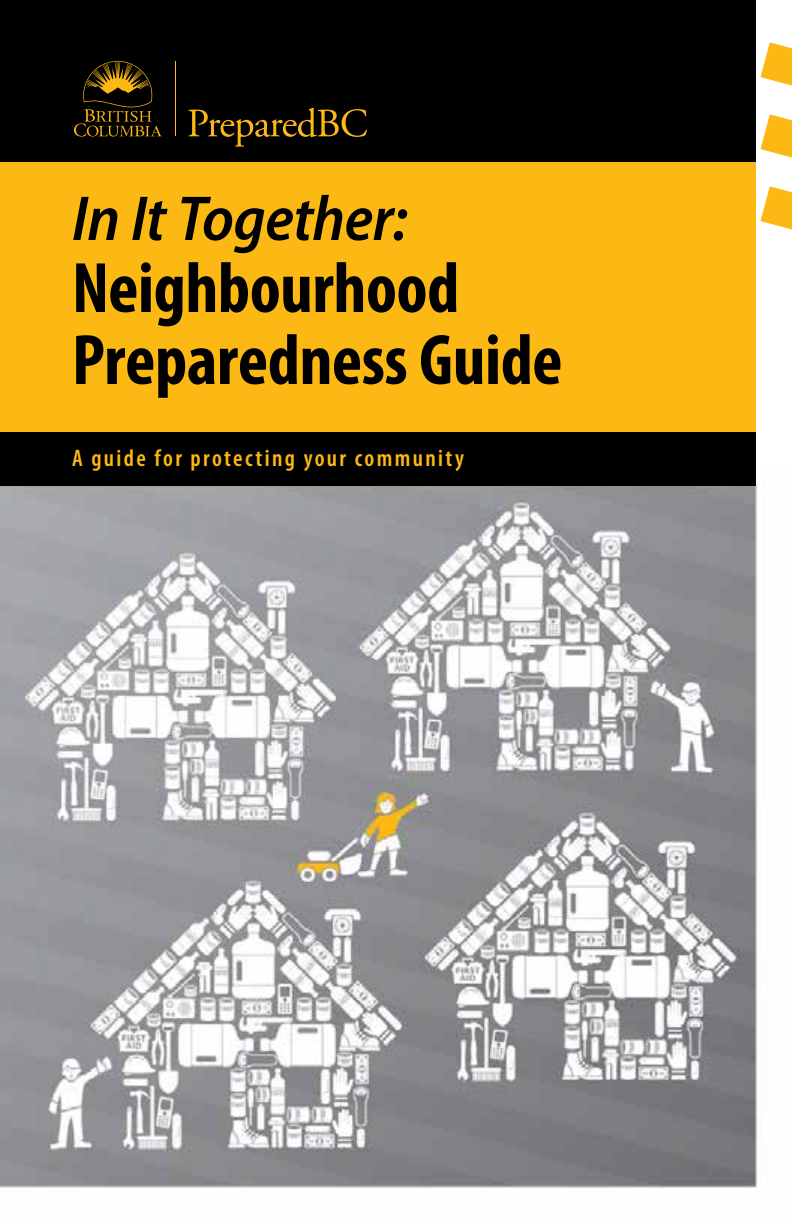
<style>
.page{position:relative;width:792px;height:1224px;background:#fff}
.page>*{position:absolute;margin:0;border:0;box-sizing:border-box;transform-origin:0 0}
.t1{font:700 condensed 72px/72px "Myriad Pro";letter-spacing:-.005em;color:#000}
.t2{font:italic 600 semi-condensed 64px "Myriad Pro";letter-spacing:-.01em;color:#000}
.Head_-_D{font:600 condensed 24px "Myriad Pro";letter-spacing:.1em;color:#fdb913}
</style>
<div class="page">
<img style="left:0;top:483px;width:758px;height:705px">
<div style="left:0;top:0;width:756px;height:162px;background:#000"></div>
<div style="left:0;top:432px;width:756px;height:54px;background:#000"></div>
<div style="left:0;top:162px;width:756px;height:270px;background:#fdb913"></div>
<svg style="left:760px;top:186px;width:32px;height:44px"></svg>
<svg style="left:760px;top:42px;width:32px;height:44px"></svg>
<svg style="left:760px;top:114px;width:32px;height:44px"></svg>
<svg style="left:188px;top:108px;width:179px;height:39px"></svg>
<hr style="left:175px;top:61px;width:1px;height:75px;background:#fdb913">
<svg style="left:74px;top:61px;width:88px;height:76px"></svg>
<p class="t2" style="left:72px;top:184px;width:337px">In It Together:</p>
<p class="t1" style="left:72px;top:251px;width:492px">Neighbourhood<br>Preparedness Guide</p>
<p class="Head_-_D" style="left:72px;top:445px;width:394px">A guide for protecting your community</p>
</div>
